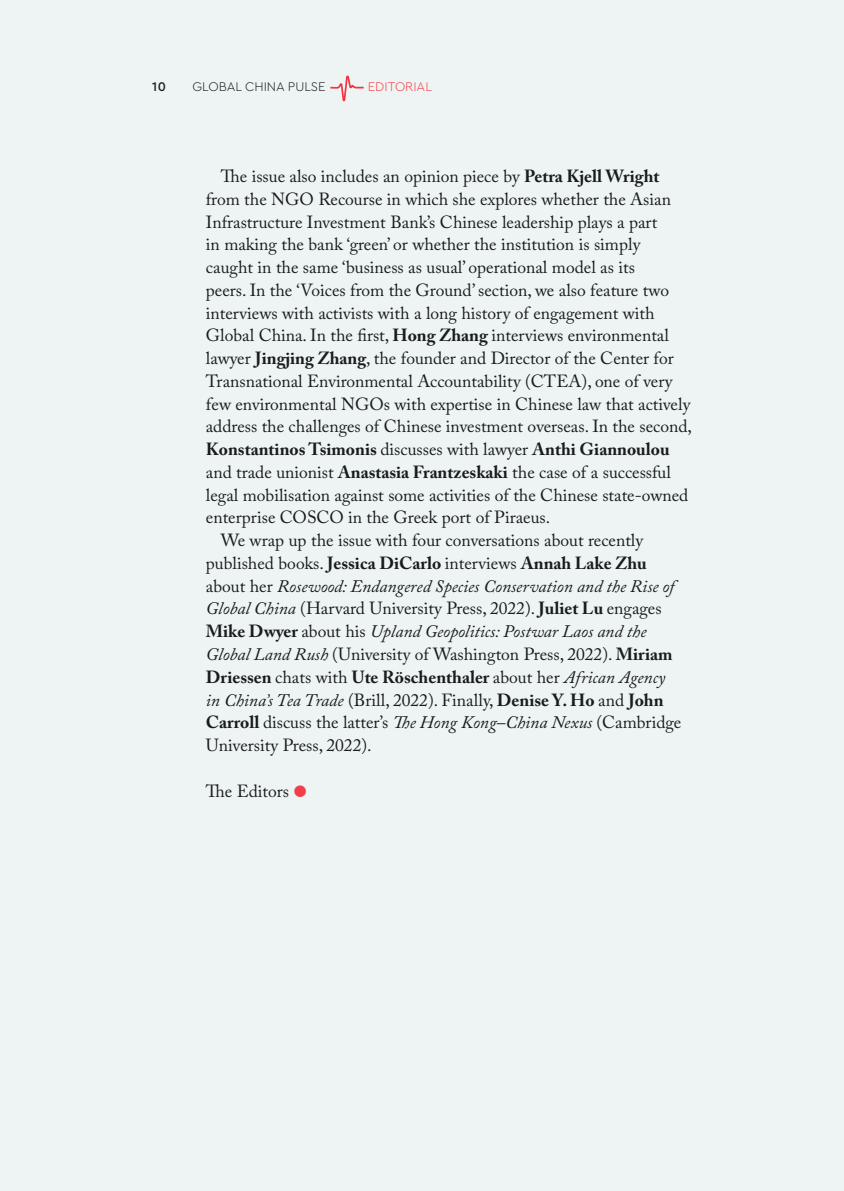
<style>
.page{position:relative;width:844px;height:1191px;background:#fff}
.page>*{position:absolute;margin:0;border:0;box-sizing:border-box;transform-origin:0 0}
.Column_Body_Text_Ind{font:17.5px/22.8px "Adobe Caslon Pro";color:#191c1d}
.Column_Body_Text_No{font:17.5px "Adobe Caslon Pro";color:#191c1d}
.t1{font:300 13.12px "Cera Pro";color:#191c1d}
.t2{font:300 13.12px "Cera Pro";color:#ef404a}
.t3{font:500 13.12px "Cera Pro";color:#191c1d}
.s1{font-weight:700}
.s2{font-style:italic}
.s3{font-family:"Cera Pro";color:#ef404a}
</style>
<div class="page">
<div style="left:0;top:0;width:843px;height:1191px;background:#eef4f4"></div>
<svg style="left:330px;top:75px;width:34px;height:27px"></svg>
<p class="t3" style="left:152px;top:78px;width:15px">10</p>
<p class="t1" style="left:192px;top:78px;width:135px">GLOBAL CHINA PULSE</p>
<p class="t2" style="left:368px;top:78px;width:65px">EDITORIAL</p>
<p class="Column_Body_Text_Ind" style="left:206px;top:165px;width:487px;text-indent:15px">The issue also includes an opinion piece by <span class="s1">Petra Kjell Wright </span>from the NGO Recourse in which she explores whether the Asian Infrastructure Investment Bank’s Chinese leadership plays a part<br>in making the bank ‘green’ or whether the institution is simply caught in the same ‘business as usual’ operational model as its<br>peers. In the ‘Voices from the Ground’ section, we also feature two interviews with activists with a long history of engagement with Global China. In the first, <span class="s1">Hong Zhang</span> interviews environmental lawyer <span class="s1">Jingjing Zhang</span>, the founder and Director of the Center for Transnational Environmental Accountability (CTEA), one of very few environmental NGOs with expertise in Chinese law that actively address the challenges of Chinese investment overseas. In the second, <span class="s1">Konstantinos Tsimonis</span> discusses with lawyer <span class="s1">Anthi Giannoulou </span>and trade unionist <span class="s1">Anastasia Frantzeskaki</span> the case of a successful legal mobilisation against some activities of the Chinese state-owned enterprise COSCO in the Greek port of Piraeus.</p>
<p class="Column_Body_Text_Ind" style="left:206px;top:529px;width:477px;text-indent:15px">We wrap up the issue with four conversations about recently published books. <span class="s1">Jessica DiCarlo</span> interviews <span class="s1">Annah Lake Zhu </span>about her <span class="s2">Rosewood: Endangered Species Conservation and the Rise of Global China</span> (Harvard University Press, 2022). <span class="s1">Juliet Lu</span> engages <span class="s1">Mike Dwyer</span> about his <span class="s2">Upland Geopolitics: Postwar Laos and the Global Land Rush</span> (University of Washington Press, 2022). <span class="s1">Miriam Driessen</span> chats with <span class="s1">Ute Röschenthaler</span> about her <span class="s2">African Agency in China’s Tea Trade</span> (Brill, 2022). Finally, <span class="s1">Denise Y. Ho</span> and <span class="s1">John Carroll</span> discuss the latter’s <span class="s2">The Hong Kong–China Nexus</span> (Cambridge University Press, 2022).</p>
<p class="Column_Body_Text_No" style="left:206px;top:780px;width:103px">The Editors <span class="s3">●</span></p>
</div>
